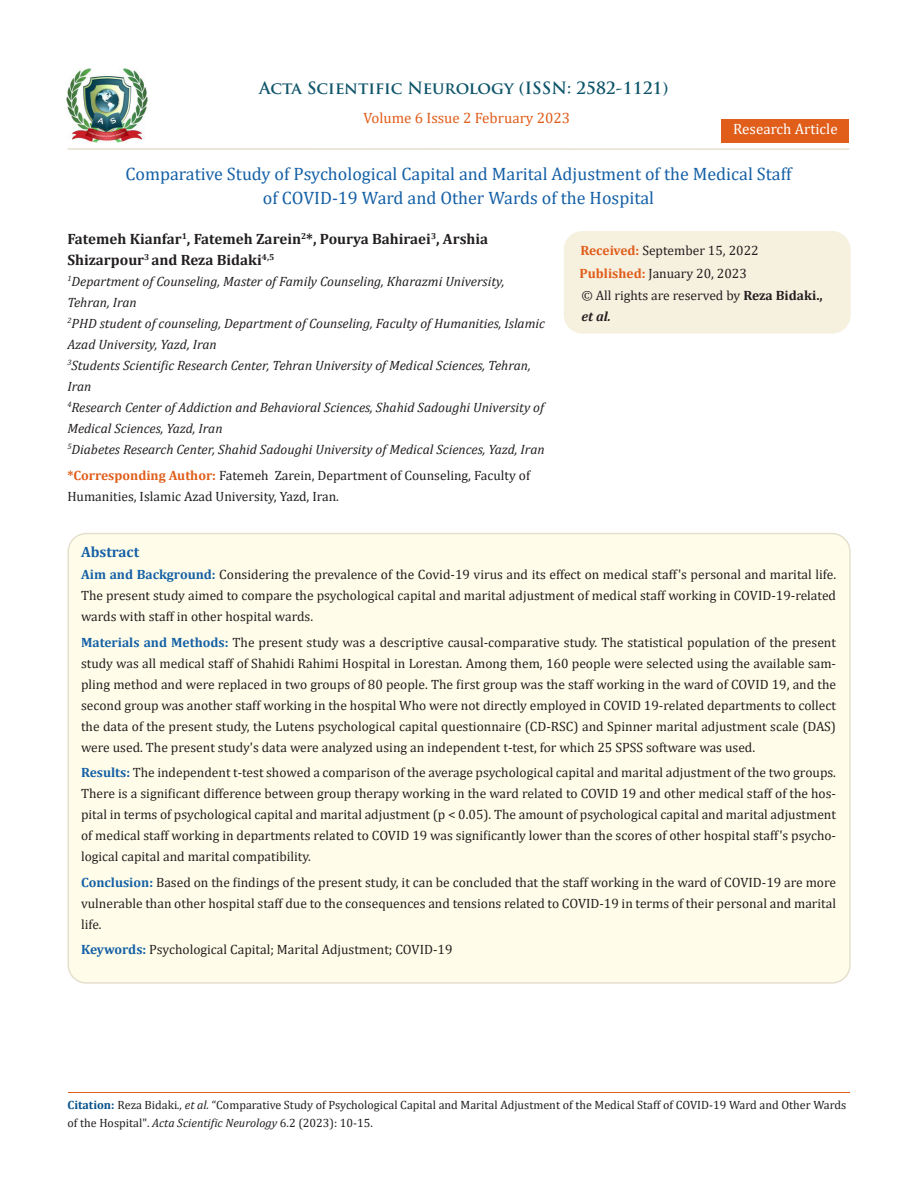
<style>
.page{position:relative;width:917px;height:1188px;background:#fff}
.page>*{position:absolute;margin:0;border:0;box-sizing:border-box;transform-origin:0 0}
.t1{font:18px/24px "Cambria";color:#1560a6;text-align:center}
.t2{font:700 16.5px "Trajan Pro";color:#0e546a}
.t3{font:700 15px/21px "Cambria";color:#231f20}
.t4{font:15px "Cambria";color:#e05d1a}
.t5{font:15px "Cambria";color:#fff}
.t6{font:700 15px "Cambria";color:#1560a6}
.t7{font:13.5px/21px "Cambria";color:#231f20;text-align:justify}
.t8{font:italic 13.5px/21px "Cambria";color:#231f20}
.t9{font:12px/18px "Cambria";color:#231f20}
.s1{font-weight:700;color:#e05d1a}
.s2{font-weight:700}
.s3{font-weight:700;font-style:italic}
.s4{font-weight:700;color:#1560a6}
.s5{font-weight:700;color:#035089}
.s6{font-style:italic}
</style>
<div class="page">
<img style="left:67px;top:68px;width:80px;height:74px">
<div style="left:721px;top:119px;width:128px;height:23px;background:#e05d1a"></div>
<div style="left:564px;top:232px;width:285px;height:101px;background:#f6f0df;border-radius:18px"></div>
<div style="left:563px;top:231px;width:287px;height:103px;border:2px solid #f6f0df;border-radius:18px"></div>
<div style="left:68px;top:534px;width:781px;height:449px;background:#fffde9;border-radius:18px"></div>
<div style="left:67px;top:533px;width:783px;height:451px;border:2px solid #e5dfce;border-radius:18px"></div>
<hr style="left:68px;top:1093px;width:781px;height:1px;background:#e05d1a">
<hr style="left:67px;top:148px;width:782px;height:2px;background:#e5dfce">
<p class="t2" style="left:259px;top:77px;width:411px">Acta Scientific Neurology (ISSN: 2582-1121)</p>
<p class="t4" style="left:363px;top:109px;width:208px">Volume 6 Issue 2 February 2023</p>
<p class="t5" style="left:733px;top:120px;width:106px">Research Article</p>
<p class="t1" style="left:125px;top:162px;width:667px">Comparative Study of Psychological Capital and Marital Adjustment of the Medical Staff of COVID-19 Ward and Other Wards of the Hospital</p>
<p class="t3" style="left:67px;top:228px;width:422px">Fatemeh Kianfar<sup>1</sup>, Fatemeh Zarein<sup>2</sup>*, Pourya Bahiraei<sup>3</sup>, Arshia<br>Shizarpour<sup>3</sup> and Reza Bidaki<sup>4,5</sup></p>
<p class="t8" style="left:67px;top:270px;width:439px"><sup>1</sup>Department of Counseling, Master of Family Counseling, Kharazmi University,<br>Tehran, Iran</p>
<p class="t8" style="left:67px;top:312px;width:479px"><sup>2</sup>PHD student of counseling, Department of Counseling, Faculty of Humanities, Islamic<br>Azad University, Yazd, Iran</p>
<p class="t8" style="left:67px;top:354px;width:465px"><sup>3</sup>Students Scientific Research Center, Tehran University of Medical Sciences, Tehran,<br>Iran</p>
<p class="t8" style="left:67px;top:396px;width:478px"><sup>4</sup>Research Center of Addiction and Behavioral Sciences, Shahid Sadoughi University of<br>Medical Sciences, Yazd, Iran</p>
<p class="t8" style="left:67px;top:438px;width:479px"><sup>5</sup>Diabetes Research Center, Shahid Sadoughi University of Medical Sciences, Yazd, Iran</p>
<p class="t7" style="left:67px;top:465px;width:464px"><span class="s1">*Corresponding Author:</span> Fatemeh Zarein, Department of Counseling, Faculty of<br>Humanities, Islamic Azad University, Yazd, Iran.</p>
<p class="t7" style="left:580px;top:240px;width:180px"><span class="s1">Received:</span> September 15, 2022</p>
<p class="t7" style="left:579px;top:263px;width:169px"><span class="s1">Published:</span> January 20, 2023</p>
<p class="t7" style="left:581px;top:284px;width:243px">© All rights are reserved by <span class="s2">Reza Bidaki., </span><span class="s3">et al.</span></p>
<p class="t6" style="left:81px;top:541px;width:60px">Abstract</p>
<p class="t7" style="left:81px;top:564px;width:756px"><span class="s4">Aim and Background:</span> Considering the prevalence of the Covid-19 virus and its effect on medical staff's personal and marital life.<br>The present study aimed to compare the psychological capital and marital adjustment of medical staff working in COVID-19-related wards with staff in other hospital wards.</p>
<p class="t7" style="left:81px;top:632px;width:756px"><span class="s4">Materials and Methods:</span> The present study was a descriptive causal-comparative study. The statistical population of the present study was all medical staff of Shahidi Rahimi Hospital in Lorestan. Among them, 160 people were selected using the available sam&shy;pling method and were replaced in two groups of 80 people. The first group was the staff working in the ward of COVID 19, and the second group was another staff working in the hospital Who were not directly employed in COVID 19-related departments to collect the data of the present study, the Lutens psychological capital questionnaire (CD-RSC) and Spinner marital adjustment scale (DAS) were used. The present study's data were analyzed using an independent t-test, for which 25 SPSS software was used.</p>
<p class="t7" style="left:81px;top:762px;width:756px"><span class="s4">Results:</span> The independent t-test showed a comparison of the average psychological capital and marital adjustment of the two groups.<br>There is a significant difference between group therapy working in the ward related to COVID 19 and other medical staff of the hos&shy;pital in terms of psychological capital and marital adjustment (p &lt; 0.05). The amount of psychological capital and marital adjustment of medical staff working in departments related to COVID 19 was significantly lower than the scores of other hospital staff's psycho&shy;logical capital and marital compatibility.</p>
<p class="t7" style="left:81px;top:872px;width:756px"><span class="s4">Conclusion:</span> Based on the findings of the present study, it can be concluded that the staff working in the ward of COVID-19 are more vulnerable than other hospital staff due to the consequences and tensions related to COVID-19 in terms of their personal and marital life.</p>
<p class="t7" style="left:81px;top:939px;width:373px"><span class="s4">Keywords:</span> Psychological Capital; Marital Adjustment; COVID-19</p>
<p class="t9" style="left:68px;top:1096px;width:780px"><span class="s5">Citation:</span> Reza Bidaki<span class="s6">., et al.</span> “Comparative Study of Psychological Capital and Marital Adjustment of the Medical Staff of COVID-19 Ward and Other Wards of the Hospital". <span class="s6">Acta Scientific Neurology</span> 6.2 (2023): 10-15.</p>
</div>
